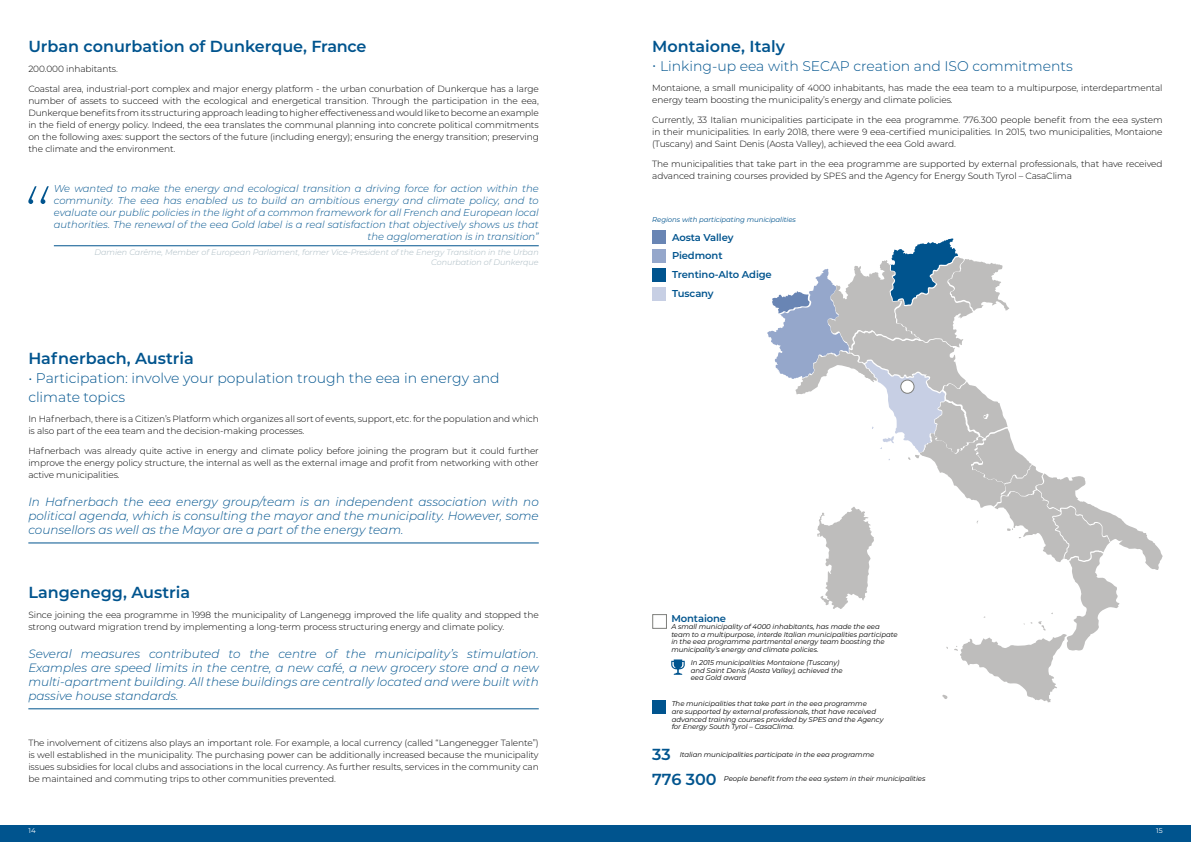
<style>
.page{position:relative;width:1191px;height:842px;background:#fff}
.page>*{position:absolute;margin:0;border:0;box-sizing:border-box;transform-origin:0 0}
.t1{font:600 16px/24.7px "Montserrat";color:#00548e}
.t2{font:300 14px/19px "Montserrat";color:#00548e}
.t3{font:italic 300 12px/14px "Montserrat";color:#00548e;text-align:justify}
.t4{font:italic 300 10px/12px "Montserrat";color:#00548e;text-align:right}
.t5{font:600 10px/18.8px "Montserrat";letter-spacing:-.01em;color:#00548e}
.t6{font:300 9px/12px "Montserrat";letter-spacing:-.01em;color:#000;text-align:justify}
.t7{font:italic 300 8px/10px "Montserrat";color:#a7b8c0;text-align:right}
.t8{font:italic 7px/7.6px "Montserrat";letter-spacing:-.01em;color:#000}
.t9{font:italic 7px "Montserrat";letter-spacing:-.01em;color:#00548e}
.t10{font:7px "Montserrat";color:#fff}
</style>
<div class="page">
<div style="left:0;top:825px;width:1191px;height:17px;background:#00548e"></div>
<hr style="left:54px;top:245px;width:485px;height:1px;background:#00548e">
<hr style="left:28px;top:543px;width:511px;height:1px;background:#00548e">
<hr style="left:28px;top:708px;width:511px;height:1px;background:#00548e">
<svg style="left:28px;top:186px;width:21px;height:18px"></svg>
<svg style="left:767px;top:238px;width:395px;height:465px"></svg>
<div style="left:652px;top:700px;width:14px;height:14px;background:#00548e"></div>
<div style="left:652px;top:231px;width:14px;height:13px;background:#6985b4"></div>
<div style="left:652px;top:249px;width:14px;height:14px;background:#95a7cb"></div>
<div style="left:652px;top:268px;width:14px;height:14px;background:#00548e"></div>
<div style="left:652px;top:287px;width:14px;height:13px;background:#c7cfe4"></div>
<div style="left:652px;top:614px;width:15px;height:15px;background:#fff;border:1px solid #7e7f7c"></div>
<div style="left:900px;top:380px;width:14px;height:13px;background:#fff;border-radius:50%"></div>
<div style="left:900px;top:380px;width:14px;height:14px;border:1px solid #7e7f7c;border-radius:50%"></div>
<svg style="left:671px;top:659px;width:14px;height:16px"></svg>
<h1 class="t1" style="left:28px;top:34px;width:339px">Urban conurbation of Dunkerque, France</h1>
<p class="t6" style="left:28px;top:63px;width:91px">200.000 inhabitants.</p>
<p class="t6" style="left:28px;top:83px;width:512px">Coastal area, industrial-port complex and major energy platform - the urban conurbation of Dunkerque has a large number of assets to succeed with the ecological and energetical transition. Through the participation in the eea, Dunkerque benefits from its structuring approach leading to higher effectiveness and would like to become an example in the field of energy policy. Indeed, the eea translates the communal planning into concrete political commitments on the following axes: support the sectors of the future (including energy); ensuring the energy transition; preserving the climate and the environment.</p>
<p class="t4" style="left:54px;top:182px;width:486px">We wanted to make the energy and ecological transition a driving force for action within the community. The eea has enabled us to build an ambitious energy and climate policy, and to evaluate our public policies in the light of a common framework for all French and European local authorities. The renewal of the eea Gold label is a real satisfaction that objectively shows us that the agglomeration is in transition”</p>
<p class="t7" style="left:95px;top:247px;width:446px">Damien Carême, Member of European Parliament, former Vice-President of the Energy Transition in the Urban<br>Conurbation of Dunkerque</p>
<h1 class="t1" style="left:28px;top:346px;width:167px">Hafnerbach, Austria</h1>
<h2 class="t2" style="left:28px;top:368px;width:473px">• Participation: involve your population trough the eea in energy and climate topics</h2>
<p class="t6" style="left:28px;top:413px;width:512px">In Hafnerbach, there is a Citizen’s Platform which organizes all sort of events, support, etc. for the population and which is also part of the eea team and the decision-making processes.</p>
<p class="t6" style="left:28px;top:445px;width:512px">Hafnerbach was already quite active in energy and climate policy before joining the program but it could further improve the energy policy structure, the internal as well as the external image and profit from networking with other active municipalities.</p>
<h3 class="t3" style="left:28px;top:494px;width:512px">In Hafnerbach the eea energy group/team is an independent association with no political agenda, which is consulting the mayor and the municipality. However, some counsellors as well as the Mayor are a part of the energy team.</h3>
<h1 class="t1" style="left:28px;top:579px;width:163px">Langenegg, Austria</h1>
<p class="t6" style="left:28px;top:609px;width:512px">Since joining the eea programme in 1998 the municipality of Langenegg improved the life quality and stopped the strong outward migration trend by implementing a long-term process structuring energy and climate policy.</p>
<p class="t3" style="left:28px;top:646px;width:512px">Several measures contributed to the centre of the municipality’s stimulation.<br>Examples are speed limits in the centre, a new café, a new grocery store and a new multi-apartment building. All these buildings are centrally located and were built with passive house standards.</p>
<p class="t6" style="left:28px;top:737px;width:512px">The involvement of citizens also plays an important role. For example, a local currency (called “Langenegger Talente”) is well established in the municipality. The purchasing power can be additionally increased because the municipality issues subsidies for local clubs and associations in the local currency. As further results, services in the community can be maintained and commuting trips to other communities prevented.</p>
<h1 class="t1" style="left:652px;top:34px;width:134px">Montaione, Italy</h1>
<h2 class="t2" style="left:652px;top:56px;width:422px">• Linking-up eea with SECAP creation and ISO commitments</h2>
<p class="t6" style="left:652px;top:82px;width:512px">Montaione, a small municipality of 4000 inhabitants, has made the eea team to a multipurpose, interdepartmental energy team boosting the municipality’s energy and climate policies.</p>
<p class="t6" style="left:652px;top:114px;width:512px">Currently, 33 Italian municipalities participate in the eea programme. 776.300 people benefit from the eea system in their municipalities. In early 2018, there were 9 eea-certified municipalities. In 2015, two municipalities, Montaione (Tuscany) and Saint Denis (Aosta Valley), achieved the eea Gold award.</p>
<p class="t6" style="left:652px;top:158px;width:512px">The municipalities that take part in the eea programme are supported by external professionals, that have received advanced training courses provided by SPES and the Agency for Energy South Tyrol – CasaClima</p>
<p class="t9" style="left:652px;top:214px;width:145px">Regions with participating municipalities</p>
<p class="t5" style="left:672px;top:227px;width:101px">Aosta Valley<br>Piedmont<br>Trentino-Alto Adige<br>Tuscany</p>
<p class="t5" style="left:671px;top:608px;width:56px">Montaione</p>
<p class="t8" style="left:671px;top:623px;width:228px">A small municipality of 4000 inhabitants, has made the eea team to a multipurpose, interde Italian municipalities participate in the eea programme partmental energy team boosting the municipality’s energy and climate policies.</p>
<p class="t8" style="left:690px;top:659px;width:154px">In 2015 municipalities Montaione (Tuscany) and Saint Denis (Aosta Valley), achieved the eea Gold award</p>
<p class="t8" style="left:671px;top:700px;width:213px">The municipalities that take part in the eea programme<br>are supported by external professionals, that have received advanced training courses provided by SPES and the Agency for Energy South Tyrol – CasaClima.</p>
<p class="t8" style="left:679px;top:750px;width:196px">Italian municipalities participate in the eea programme</p>
<p class="t8" style="left:724px;top:775px;width:203px">People benefit from the eea system in their municipalities</p>
<h1 class="t1" style="left:652px;top:742px;width:66px">33<br>776 300</h1>
<p class="t10" style="left:29px;top:826px;width:9px">14</p>
<p class="t10" style="left:1156px;top:826px;width:8px">15</p>
</div>
